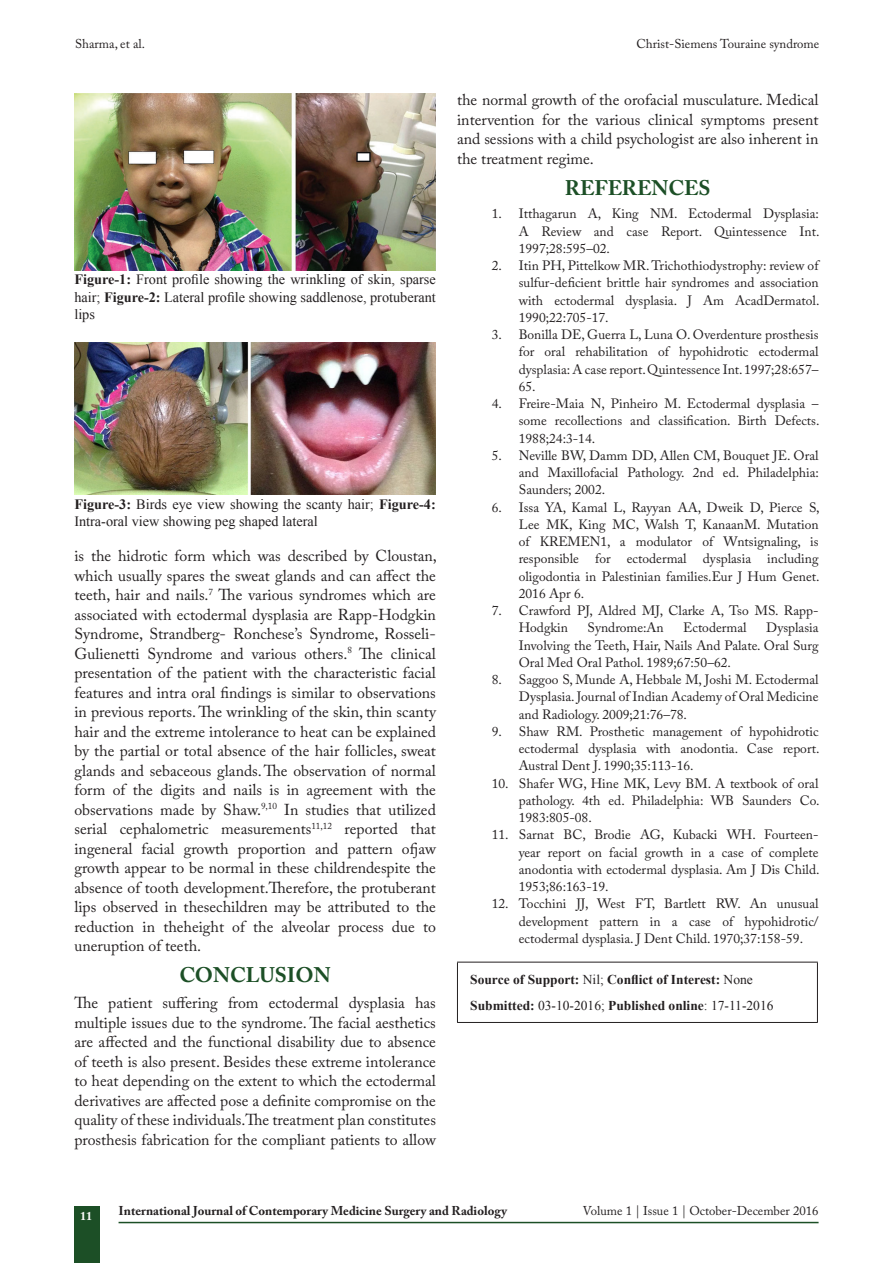
<style>
.page{position:relative;width:893px;height:1263px;background:#fff}
.page>*{position:absolute;margin:0;border:0;box-sizing:border-box;transform-origin:0 0}
.t1{font:700 21px "Adobe Caslon Pro";color:#1c4f26}
.TX_New{font:15.75px/19.5px "Adobe Caslon Pro";color:#231f20;text-align:justify}
.Legend{font:14.25px/17.2px "Times New Roman";color:#231f20;text-align:justify}
.t2{font:13.5px/17.2px "Adobe Caslon Pro";color:#231f20;text-align:justify}
.SOS_New{font:700 13.5px "Times New Roman";color:#231f20}
.t3{font:12.75px "Adobe Caslon Pro";color:#231f20}
.t4{font:700 12.75px "Adobe Caslon Pro";color:#231f20}
.t5{font:700 12px "Adobe Caslon Pro";color:#fff}
.s1{font-weight:700}
.s2{font-weight:400}
</style>
<div class="page">
<div style="left:74px;top:1207px;width:25px;height:56px;background:#1c4f26"></div>
<hr style="left:119px;top:1222px;width:700px;height:1px;background:#1c4f26">
<hr style="left:457px;top:962px;width:361px;height:1px;background:#231f20">
<hr style="left:457px;top:962px;width:1px;height:60px;background:#231f20">
<hr style="left:817px;top:962px;width:1px;height:60px;background:#231f20">
<hr style="left:457px;top:1022px;width:361px;height:1px;background:#231f20">
<img style="left:74px;top:94px;width:362px;height:176px">
<img style="left:74px;top:342px;width:362px;height:153px">
<p class="t3" style="left:75px;top:36px;width:71px">Sharma, et al.</p>
<p class="t3" style="left:636px;top:36px;width:184px">Christ-Siemens Touraine syndrome</p>
<p class="Legend" style="left:74px;top:271px;width:363px"><span class="s1">Figure-1:</span> Front profile showing the wrinkling of skin, sparse hair; <span class="s1">Figure-2:</span> Lateral profile showing saddlenose, protuberant lips</p>
<p class="Legend" style="left:74px;top:495px;width:363px"><span class="s1">Figure-3:</span> Birds eye view showing the scanty hair; <span class="s1">Figure-4:<br></span>Intra-oral view showing peg shaped lateral</p>
<p class="TX_New" style="left:74px;top:546px;width:364px">is the hidrotic form which was described by Cloustan, which usually spares the sweat glands and can affect the teeth, hair and nails.<sup>7</sup> The various syndromes which are associated with ectodermal dysplasia are Rapp-Hodgkin Syndrome, Strandberg- Ronchese’s Syndrome, Rosseli-Gulienetti Syndrome and various others.<sup>8</sup> The clinical presentation of the patient with the characteristic facial features and intra oral findings is similar to observations in previous reports. The wrinkling of the skin, thin scanty hair and the extreme intolerance to heat can be explained by the partial or total absence of the hair follicles, sweat glands and sebaceous glands.The observation of normal form of the digits and nails is in agreement with the observations made by Shaw.<sup>9,10</sup> In studies that utilized serial cephalometric measurements<sup>11,12</sup> reported that ingeneral facial growth proportion and pattern ofjaw growth appear to be normal in these childrendespite the absence of tooth development.Therefore, the protuberant lips observed in thesechildren may be attributed to the reduction in theheight of the alveolar process due to uneruption of teeth.</p>
<h1 class="t1" style="left:180px;top:963px;width:153px">CONCLUSION</h1>
<p class="TX_New" style="left:74px;top:993px;width:363px">The patient suffering from ectodermal dysplasia has multiple issues due to the syndrome. The facial aesthetics are affected and the functional disability due to absence of teeth is also present. Besides these extreme intolerance to heat depending on the extent to which the ectodermal derivatives are affected pose a definite compromise on the quality of these individuals.The treatment plan constitutes prosthesis fabrication for the compliant patients to allow</p>
<p class="TX_New" style="left:457px;top:90px;width:363px">the normal growth of the orofacial musculature. Medical intervention for the various clinical symptoms present and sessions with a child psychologist are also inherent in the treatment regime.</p>
<h1 class="t1" style="left:565px;top:175px;width:147px">REFERENCES</h1>
<p class="t2" style="left:519px;top:205px;width:302px;text-indent:-27px">1. Itthagarun A, King NM. Ectodermal Dysplasia:<br>A Review and case Report. Quintessence Int.<br>1997;28:595–02.</p>
<p class="t2" style="left:519px;top:257px;width:302px;text-indent:-27px">2. Itin PH, Pittelkow MR. Trichothiodystrophy: review of sulfur-deficient brittle hair syndromes and association with ectodermal dysplasia. J Am AcadDermatol.<br>1990;22:705-17.</p>
<p class="t2" style="left:519px;top:326px;width:301px;text-indent:-27px">3. Bonilla DE, Guerra L, Luna O. Overdenture prosthesis for oral rehabilitation of hypohidrotic ectodermal dysplasia: A case report. Quintessence Int. 1997;28:657– 65.</p>
<p class="t2" style="left:519px;top:395px;width:302px;text-indent:-27px">4. Freire-Maia N, Pinheiro M. Ectodermal dysplasia – some recollections and classification. Birth Defects.<br>1988;24:3-14.</p>
<p class="t2" style="left:519px;top:447px;width:302px;text-indent:-27px">5. Neville BW, Damm DD, Allen CM, Bouquet JE. Oral and Maxillofacial Pathology. 2nd ed. Philadelphia:<br>Saunders; 2002.</p>
<p class="t2" style="left:519px;top:498px;width:302px;text-indent:-27px">6. Issa YA, Kamal L, Rayyan AA, Dweik D, Pierce S, Lee MK, King MC, Walsh T, KanaanM. Mutation of KREMEN1, a modulator of Wntsignaling, is responsible for ectodermal dysplasia including oligodontia in Palestinian families.Eur J Hum Genet.<br>2016 Apr 6.</p>
<p class="t2" style="left:519px;top:602px;width:301px;text-indent:-27px">7. Crawford PJ, Aldred MJ, Clarke A, Tso MS. Rapp-<br>Hodgkin</p>
<p class="t2" style="left:587px;top:619px;width:78px">Syndrome:An</p>
<p class="t2" style="left:683px;top:619px;width:65px">Ectodermal</p>
<p class="t2" style="left:519px;top:619px;width:301px;text-indent:247px">Dysplasia Involving the Teeth, Hair, Nails And Palate. Oral Surg Oral Med Oral Pathol. 1989;67:50–62.</p>
<p class="t2" style="left:519px;top:671px;width:301px;text-indent:-27px">8. Saggoo S, Munde A, Hebbale M, Joshi M. Ectodermal Dysplasia. Journal of Indian Academy of Oral Medicine and Radiology. 2009;21:76–78.</p>
<p class="t2" style="left:519px;top:723px;width:302px;text-indent:-27px">9. Shaw RM. Prosthetic management of hypohidrotic ectodermal dysplasia with anodontia. Case report.<br>Austral Dent J. 1990;35:113-16.</p>
<p class="t2" style="left:519px;top:774px;width:302px;text-indent:-27px">10. Shafer WG, Hine MK, Levy BM. A textbook of oral pathology. 4th ed. Philadelphia: WB Saunders Co.<br>1983:805-08.</p>
<p class="t2" style="left:519px;top:826px;width:302px;text-indent:-27px">11. Sarnat BC, Brodie AG, Kubacki WH. Fourteen&shy;year report on facial growth in a case of complete anodontia with ectodermal dysplasia. Am J Dis Child.<br>1953;86:163-19.</p>
<p class="t2" style="left:519px;top:895px;width:301px;text-indent:-27px">12. Tocchini JJ, West FT, Bartlett RW. An unusual development pattern in a case of hypohidrotic/ ectodermal dysplasia. J Dent Child. 1970;37:158-59.</p>
<p class="SOS_New" style="left:470px;top:970px;width:284px">Source of Support: <span class="s2">Nil;</span> Conflict of Interest: <span class="s2">None</span></p>
<p class="SOS_New" style="left:470px;top:996px;width:305px">Submitted: <span class="s2">03-10-2016;</span> Published online<span class="s2">: 17-11-2016</span></p>
<p class="t5" style="left:80px;top:1209px;width:13px">11</p>
<p class="t4" style="left:119px;top:1203px;width:390px">International Journal of Contemporary Medicine Surgery and Radiology</p>
<p class="t3" style="left:583px;top:1203px;width:237px">Volume 1 | Issue 1 | October-December 2016</p>
</div>
